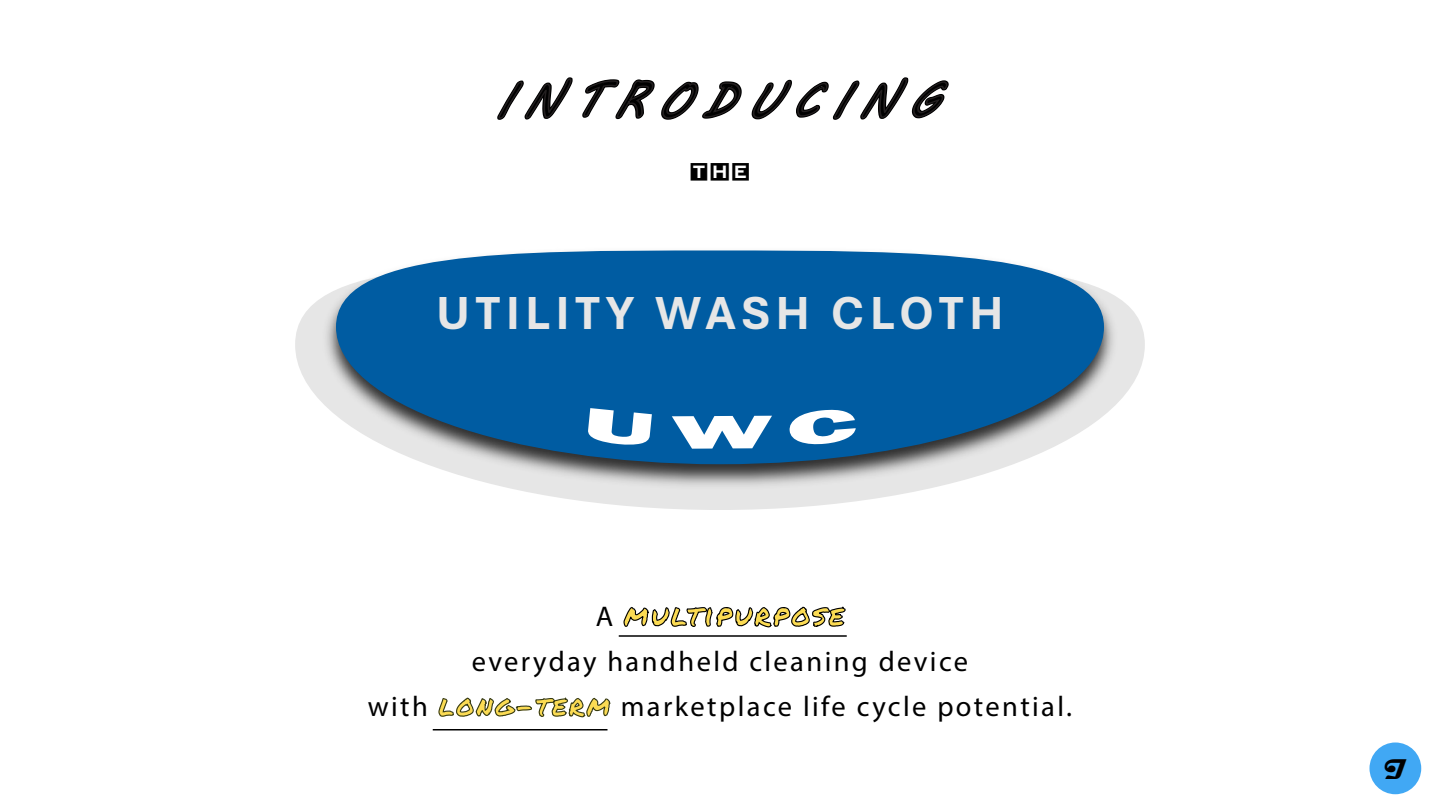
<style>
.page{position:relative;width:1440px;height:810px;background:#fff}
.page>*{position:absolute;margin:0;border:0;box-sizing:border-box;transform-origin:0 0}
.t1{font:700 48.75px "Aptos Display";letter-spacing:.13em;color:#e6e6e6}
.t2{font:800 48.75px "Franklin Gothic";color:#fff;scale:2.32 1}
.t3{font:30px "Permanent Marker";letter-spacing:.085em;color:#fbdb53}
.t4{font:700 28.72px "Magneto";color:#000}
.t5{font:28.5px/45px "Myriad Pro";letter-spacing:.085em;color:#000;text-align:center}
.t6{font:19.42px "Gravesend Sans Cameo";color:#000;scale:1.09 1}
.s1{font-family:"Myriad Pro";font-size:28.5px;color:#000}
.s2{font-family:"Permanent Marker";color:#fbdb53}
</style>
<div class="page">
<svg style="left:497px;top:77px;width:452px;height:43px"></svg>
<svg style="left:623px;top:606px;width:223px;height:22px"></svg>
<svg style="left:438px;top:697px;width:173px;height:21px"></svg>
<div style="left:1370px;top:742px;width:51px;height:52px;background:#41a8f4;border-radius:50%"></div>
<hr style="left:619px;top:635px;width:228px;height:2px;background:#000">
<hr style="left:433px;top:729px;width:175px;height:1px;background:#000">
<svg style="left:295px;top:300px;width:850px;height:210px"></svg>
<img style="left:318px;top:290px;width:804px;height:204px">
<svg style="left:336px;top:250px;width:768px;height:214px;background:#2570a8"></svg>
<div style="left:587px;top:408px;width:65px;height:39px;background:#005ca2"></div>
<div style="left:788px;top:407px;width:69px;height:40px;background:#005ca2"></div>
<p class="t6" style="left:690px;top:156px;width:56px">THE</p>
<h1 class="t1" style="left:437px;top:280px;width:568px">UTILITY WASH CLOTH</h1>
<h1 class="t2" style="left:671px;top:401px;width:46px">W</h1>
<p class="t3" style="left:596px;top:592px;width:250px"><span class="s1">A</span> MULTIPURPOSE</p>
<p class="t5" style="left:368px;top:638px;width:706px">everyday handheld cleaning device<br>with <span class="s2">LONG-TERM</span> marketplace life cycle potential.</p>
<p class="t4" style="left:1385px;top:753px;width:22px">I</p>
</div>
